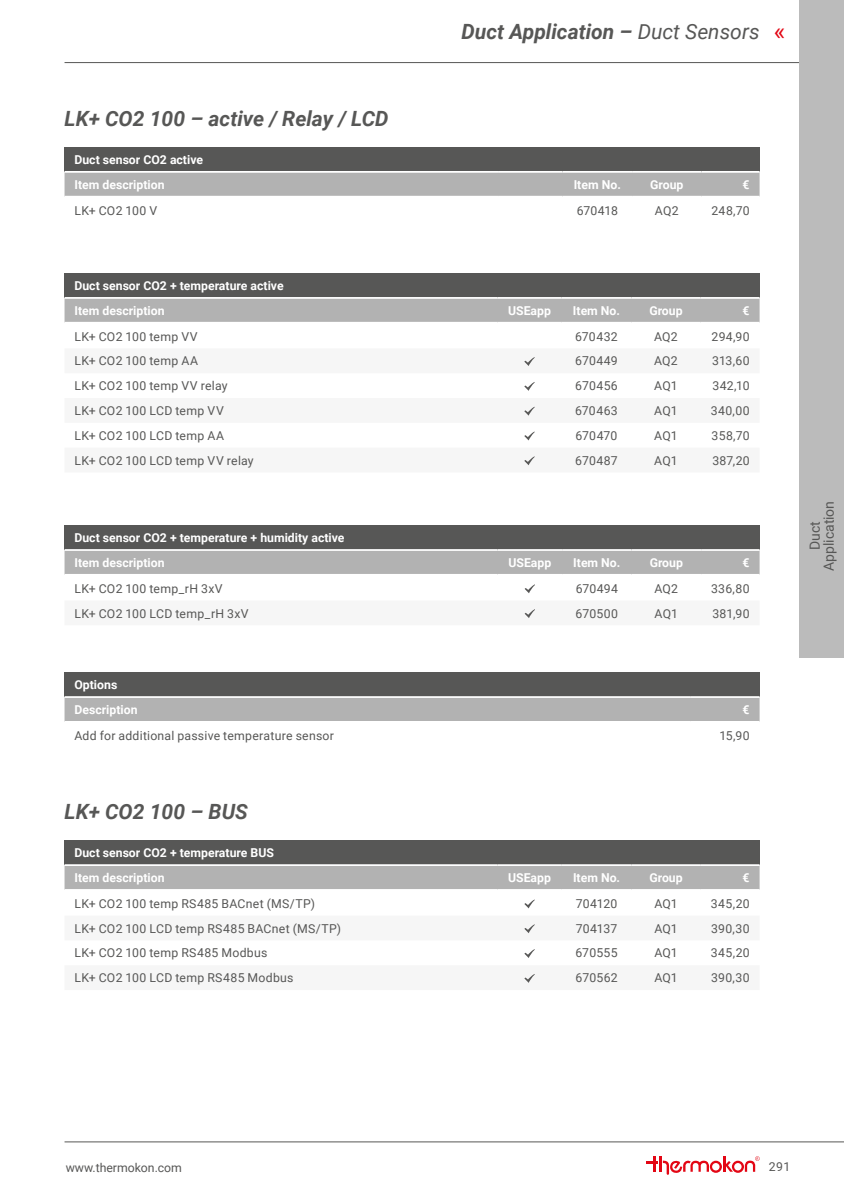
<style>
.page{position:relative;width:844px;height:1191px;background:#fff}
.page>*{position:absolute;margin:0;border:0;box-sizing:border-box;transform-origin:0 0}
.t1{font:italic 700 21px "Roboto";color:#575756}
.t2{font:14px/14px "Roboto";color:#575756;text-align:center}
.t3{font:12.25px "Roboto";letter-spacing:.02em;color:#575756}
.t4{font:700 12.25px "Roboto";color:#fff}
.t5{font:12.25px "Roboto";color:#575756}
.s1{font-weight:400}
.s2{font-weight:400;font-style:normal;font-size:24.5px;color:#e30614}
</style>
<div class="page">
<hr style="left:64px;top:62px;width:779px;height:1px;background:#575756">
<hr style="left:64px;top:1141px;width:779px;height:1px;background:#575756">
<svg style="left:646px;top:1156px;width:113px;height:18px"></svg>
<div style="left:799px;top:0;width:44px;height:657px;background:#bbb"></div>
<div style="left:64px;top:147px;width:695px;height:25px;background:#575756"></div>
<div style="left:64px;top:173px;width:695px;height:23px;background:#b2b2b2"></div>
<hr style="left:64px;top:171px;width:434px;height:2px;background:#fff">
<hr style="left:498px;top:171px;width:64px;height:2px;background:#fff">
<hr style="left:562px;top:171px;width:70px;height:2px;background:#fff">
<hr style="left:632px;top:171px;width:69px;height:2px;background:#fff">
<hr style="left:701px;top:171px;width:58px;height:2px;background:#fff">
<div style="left:64px;top:273px;width:695px;height:25px;background:#575756"></div>
<div style="left:64px;top:299px;width:695px;height:23px;background:#b2b2b2"></div>
<hr style="left:64px;top:297px;width:433px;height:2px;background:#fff">
<hr style="left:497px;top:297px;width:64px;height:2px;background:#fff">
<hr style="left:561px;top:297px;width:70px;height:2px;background:#fff">
<hr style="left:631px;top:297px;width:69px;height:2px;background:#fff">
<hr style="left:700px;top:297px;width:59px;height:2px;background:#fff">
<svg style="left:524px;top:357px;width:10px;height:9px"></svg>
<svg style="left:524px;top:382px;width:10px;height:9px"></svg>
<svg style="left:524px;top:407px;width:10px;height:8px"></svg>
<svg style="left:524px;top:432px;width:10px;height:8px"></svg>
<svg style="left:524px;top:456px;width:10px;height:9px"></svg>
<div style="left:64px;top:525px;width:695px;height:25px;background:#575756"></div>
<div style="left:64px;top:551px;width:695px;height:23px;background:#b2b2b2"></div>
<hr style="left:64px;top:549px;width:433px;height:2px;background:#fff">
<hr style="left:497px;top:549px;width:65px;height:2px;background:#fff">
<hr style="left:562px;top:549px;width:69px;height:2px;background:#fff">
<hr style="left:631px;top:549px;width:70px;height:2px;background:#fff">
<hr style="left:701px;top:549px;width:58px;height:2px;background:#fff">
<svg style="left:524px;top:584px;width:11px;height:9px"></svg>
<div style="left:64px;top:672px;width:695px;height:25px;background:#575756"></div>
<div style="left:64px;top:698px;width:695px;height:23px;background:#b2b2b2"></div>
<hr style="left:64px;top:696px;width:626px;height:2px;background:#fff">
<hr style="left:690px;top:696px;width:69px;height:2px;background:#fff">
<div style="left:64px;top:840px;width:695px;height:25px;background:#575756"></div>
<div style="left:64px;top:866px;width:695px;height:23px;background:#b2b2b2"></div>
<hr style="left:64px;top:864px;width:433px;height:2px;background:#fff">
<hr style="left:497px;top:864px;width:64px;height:2px;background:#fff">
<hr style="left:561px;top:864px;width:70px;height:2px;background:#fff">
<hr style="left:631px;top:864px;width:69px;height:2px;background:#fff">
<hr style="left:700px;top:864px;width:59px;height:2px;background:#fff">
<svg style="left:524px;top:900px;width:10px;height:8px"></svg>
<svg style="left:524px;top:924px;width:10px;height:9px"></svg>
<svg style="left:524px;top:949px;width:10px;height:9px"></svg>
<svg style="left:524px;top:974px;width:10px;height:8px"></svg>
<p class="t1" style="left:461px;top:17px;width:325px">Duct Application – <span class="s1">Duct Sensors</span> <span class="s2">«</span></p>
<p class="t1" style="left:64px;top:104px;width:325px">LK+ CO2 100 – active / Relay / LCD</p>
<p class="t4" style="left:74px;top:151px;width:130px">Duct sensor CO2 active</p>
<p class="t4" style="left:74px;top:176px;width:91px">Item description</p>
<p class="t4" style="left:573px;top:176px;width:49px">Item No.</p>
<p class="t4" style="left:650px;top:176px;width:35px">Group</p>
<p class="t4" style="left:742px;top:176px;width:9px">€</p>
<p class="t3" style="left:74px;top:202px;width:84px">LK+ CO2 100 V</p>
<p class="t3" style="left:576px;top:202px;width:43px">670418</p>
<p class="t3" style="left:654px;top:202px;width:25px">AQ2</p>
<p class="t3" style="left:711px;top:202px;width:40px">248,70</p>
<p class="t4" style="left:74px;top:277px;width:211px">Duct sensor CO2 + temperature active</p>
<p class="t4" style="left:74px;top:302px;width:91px">Item description</p>
<p class="t4" style="left:508px;top:302px;width:44px">USEapp</p>
<p class="t4" style="left:572px;top:302px;width:49px">Item No.</p>
<p class="t4" style="left:649px;top:302px;width:35px">Group</p>
<p class="t4" style="left:742px;top:302px;width:9px">€</p>
<p class="t3" style="left:74px;top:328px;width:125px">LK+ CO2 100 temp VV</p>
<p class="t3" style="left:575px;top:328px;width:44px">670432</p>
<p class="t3" style="left:654px;top:328px;width:25px">AQ2</p>
<p class="t3" style="left:711px;top:328px;width:40px">294,90</p>
<p class="t3" style="left:74px;top:352px;width:125px">LK+ CO2 100 temp AA</p>
<p class="t3" style="left:575px;top:352px;width:44px">670449</p>
<p class="t3" style="left:654px;top:352px;width:25px">AQ2</p>
<p class="t3" style="left:712px;top:352px;width:39px">313,60</p>
<p class="t3" style="left:74px;top:377px;width:155px">LK+ CO2 100 temp VV relay</p>
<p class="t3" style="left:575px;top:377px;width:44px">670456</p>
<p class="t3" style="left:654px;top:377px;width:25px">AQ1</p>
<p class="t3" style="left:712px;top:377px;width:39px">342,10</p>
<p class="t3" style="left:74px;top:402px;width:151px">LK+ CO2 100 LCD temp VV</p>
<p class="t3" style="left:575px;top:402px;width:44px">670463</p>
<p class="t3" style="left:654px;top:402px;width:25px">AQ1</p>
<p class="t3" style="left:710px;top:402px;width:40px">340,00</p>
<p class="t3" style="left:74px;top:427px;width:151px">LK+ CO2 100 LCD temp AA</p>
<p class="t3" style="left:575px;top:427px;width:43px">670470</p>
<p class="t3" style="left:654px;top:427px;width:25px">AQ1</p>
<p class="t3" style="left:711px;top:427px;width:39px">358,70</p>
<p class="t3" style="left:74px;top:452px;width:181px">LK+ CO2 100 LCD temp VV relay</p>
<p class="t3" style="left:575px;top:452px;width:44px">670487</p>
<p class="t3" style="left:654px;top:452px;width:25px">AQ1</p>
<p class="t3" style="left:712px;top:452px;width:39px">387,20</p>
<p class="t4" style="left:74px;top:529px;width:271px">Duct sensor CO2 + temperature + humidity active</p>
<p class="t4" style="left:74px;top:554px;width:91px">Item description</p>
<p class="t4" style="left:508px;top:554px;width:44px">USEapp</p>
<p class="t4" style="left:573px;top:554px;width:49px">Item No.</p>
<p class="t4" style="left:649px;top:554px;width:35px">Group</p>
<p class="t4" style="left:742px;top:554px;width:9px">€</p>
<p class="t3" style="left:74px;top:580px;width:149px">LK+ CO2 100 temp_rH 3xV</p>
<p class="t3" style="left:575px;top:580px;width:44px">670494</p>
<p class="t3" style="left:654px;top:580px;width:25px">AQ2</p>
<p class="t3" style="left:710px;top:580px;width:40px">336,80</p>
<p class="t3" style="left:74px;top:604px;width:175px">LK+ CO2 100 LCD temp_rH 3xV</p>
<p class="t3" style="left:575px;top:604px;width:44px">670500</p>
<p class="t3" style="left:654px;top:604px;width:25px">AQ1</p>
<p class="t3" style="left:712px;top:604px;width:39px">381,90</p>
<p class="t4" style="left:74px;top:676px;width:44px">Options</p>
<p class="t4" style="left:74px;top:701px;width:65px">Description</p>
<p class="t4" style="left:742px;top:701px;width:9px">€</p>
<p class="t3" style="left:74px;top:727px;width:261px">Add for additional passive temperature sensor</p>
<p class="t3" style="left:719px;top:727px;width:32px">15,90</p>
<p class="t1" style="left:64px;top:797px;width:185px">LK+ CO2 100 – BUS</p>
<p class="t4" style="left:74px;top:844px;width:201px">Duct sensor CO2 + temperature BUS</p>
<p class="t4" style="left:74px;top:869px;width:91px">Item description</p>
<p class="t4" style="left:508px;top:869px;width:44px">USEapp</p>
<p class="t4" style="left:573px;top:869px;width:49px">Item No.</p>
<p class="t4" style="left:649px;top:869px;width:35px">Group</p>
<p class="t4" style="left:742px;top:869px;width:9px">€</p>
<p class="t3" style="left:74px;top:895px;width:242px">LK+ CO2 100 temp RS485 BACnet (MS/TP)</p>
<p class="t3" style="left:575px;top:895px;width:43px">704120</p>
<p class="t3" style="left:654px;top:895px;width:25px">AQ1</p>
<p class="t3" style="left:710px;top:895px;width:40px">345,20</p>
<p class="t3" style="left:74px;top:919px;width:268px">LK+ CO2 100 LCD temp RS485 BACnet (MS/TP)</p>
<p class="t3" style="left:575px;top:919px;width:43px">704137</p>
<p class="t3" style="left:654px;top:919px;width:25px">AQ1</p>
<p class="t3" style="left:710px;top:919px;width:40px">390,30</p>
<p class="t3" style="left:74px;top:944px;width:194px">LK+ CO2 100 temp RS485 Modbus</p>
<p class="t3" style="left:575px;top:944px;width:44px">670555</p>
<p class="t3" style="left:654px;top:944px;width:25px">AQ1</p>
<p class="t3" style="left:710px;top:944px;width:40px">345,20</p>
<p class="t3" style="left:74px;top:969px;width:220px">LK+ CO2 100 LCD temp RS485 Modbus</p>
<p class="t3" style="left:575px;top:969px;width:43px">670562</p>
<p class="t3" style="left:654px;top:969px;width:25px">AQ1</p>
<p class="t3" style="left:710px;top:969px;width:40px">390,30</p>
<p class="t2" style="left:807px;top:571px;width:72px;rotate:-90deg">Duct<br>Application</p>
<p class="t5" style="left:66px;top:1159px;width:118px">www.thermokon.com</p>
<p class="t3" style="left:768px;top:1158px;width:23px">291</p>
</div>
